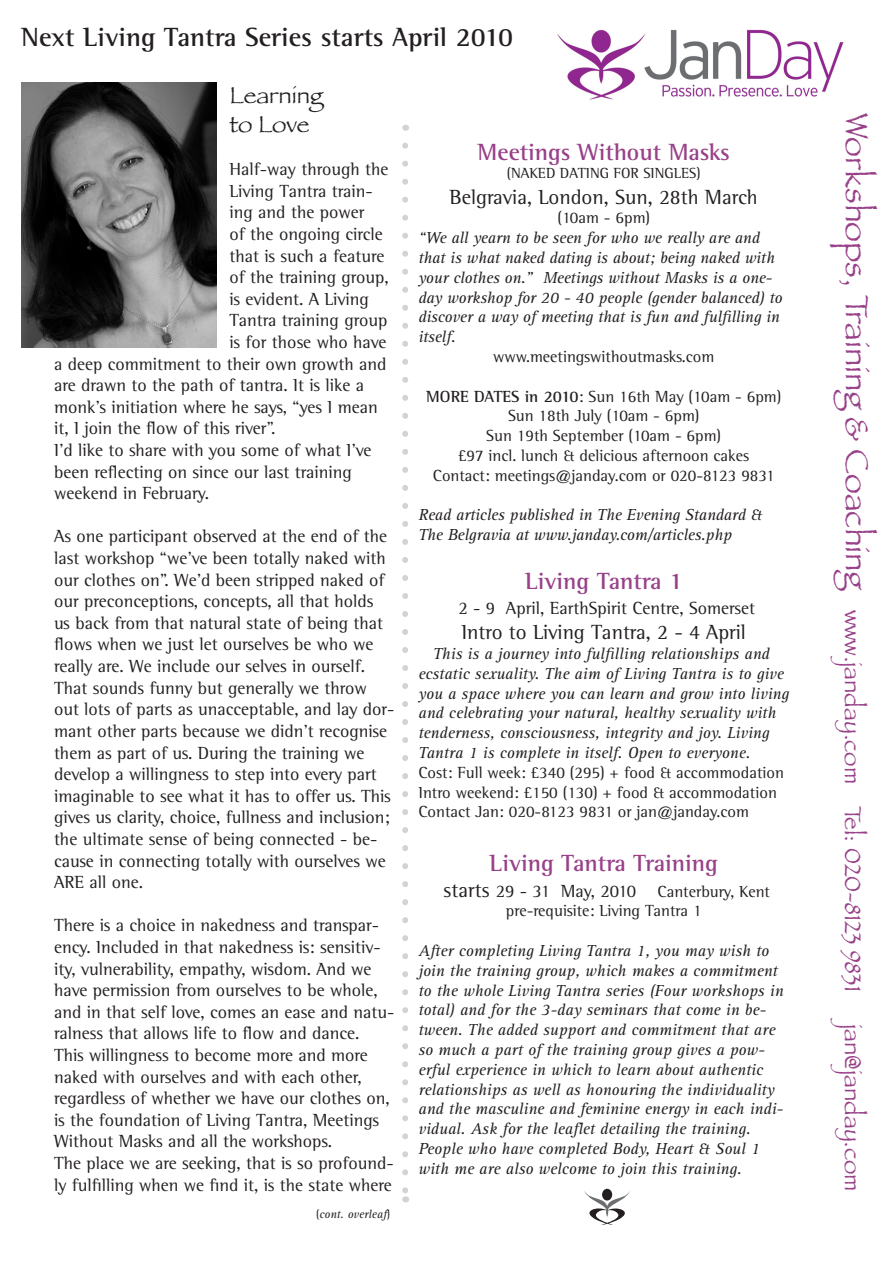
<style>
.page{position:relative;width:893px;height:1263px;background:#fff}
.page>*{position:absolute;margin:0;border:0;box-sizing:border-box;transform-origin:0 0}
.t1{font:33px "Papyrus";color:#984189}
.t2{font:700 27px "Rotis Semi Serif";color:#231f20}
.t3{font:700 24px "Rotis Semi Serif";color:#984189}
.t4{font:24px "Papyrus";color:#984189}
.t5{font:24px "Papyrus";color:#231f20}
.t6{font:21px "Rotis Semi Serif";color:#231f20}
.t7{font:18px/21.6px "Rotis Semi Serif";color:#231f20}
.t8{font:italic 16.5px/19.8px "Rotis Serif";color:#231f20}
.t9{font:16.5px "Rotis Semi Serif";color:#231f20}
.t10{font:15px "Rotis Semi Serif";color:#231f20}
.t11{font:italic 12px "Rotis Serif";color:#231f20}
.s1{font-family:"Rotis Semi Serif";font-style:normal}
.s2{font-weight:700}
.s3{font-size:21px}
.s4{font-size:18px}
</style>
<div class="page">
<img style="left:21px;top:82px;width:196px;height:265px">
<div style="left:602px;top:1189px;width:10px;height:11px;background:#231f20;border-radius:50%"></div>
<svg style="left:584px;top:1191px;width:46px;height:34px"></svg>
<img style="left:557px;top:29px;width:287px;height:71px">
<svg style="left:402px;top:146px;width:6px;height:1044px"></svg>
<p class="t2" style="left:21px;top:21px;width:494px">Next Living Tantra Series starts April 2010</p>
<p class="t5" style="left:230px;top:81px;width:95px">Learning</p>
<p class="t5" style="left:230px;top:110px;width:82px">to Love</p>
<p class="t7" style="left:230px;top:158px;width:160px">Half-way through the</p>
<p class="t7" style="left:230px;top:180px;width:145px">Living Tantra train-</p>
<p class="t7" style="left:230px;top:202px;width:136px">ing and the power</p>
<p class="t7" style="left:230px;top:223px;width:155px">of the ongoing circle</p>
<p class="t7" style="left:230px;top:245px;width:156px">that is such a feature</p>
<p class="t7" style="left:230px;top:266px;width:161px">of the training group,</p>
<p class="t7" style="left:230px;top:288px;width:141px">is evident. A Living</p>
<p class="t7" style="left:230px;top:310px;width:159px">Tantra training group</p>
<p class="t7" style="left:230px;top:331px;width:158px">is for those who have</p>
<p class="t7" style="left:54px;top:353px;width:334px">a deep commitment to their own growth and</p>
<p class="t7" style="left:54px;top:374px;width:312px">are drawn to the path of tantra. It is like a</p>
<p class="t7" style="left:54px;top:396px;width:325px">monk’s initiation where he says, “yes I mean</p>
<p class="t7" style="left:54px;top:418px;width:223px">it, I join the flow of this river”.</p>
<p class="t7" style="left:54px;top:439px;width:319px">I’d like to share with you some of what I’ve been reflecting on since our last training weekend in February.</p>
<p class="t7" style="left:54px;top:526px;width:342px">As one participant observed at the end of the last workshop “we’ve been totally naked with our clothes on”. We’d been stripped naked of our preconceptions, concepts, all that holds<br>us back from that natural state of being that flows when we just let ourselves be who we really are. We include our selves in ourself.<br>That sounds funny but generally we throw out lots of parts as unacceptable, and lay dor&shy;mant other parts because we didn’t recognise them as part of us. During the training we develop a willingness to step into every part imaginable to see what it has to offer us. This gives us clarity, choice, fullness and inclusion; the ultimate sense of being connected - be&shy;cause in connecting totally with ourselves we ARE all one.</p>
<p class="t7" style="left:54px;top:914px;width:342px">There is a choice in nakedness and transpar&shy;ency. Included in that nakedness is: sensitiv&shy;ity, vulnerability, empathy, wisdom. And we have permission from ourselves to be whole, and in that self love, comes an ease and natu&shy;ralness that allows life to flow and dance.</p>
<p class="t7" style="left:54px;top:1044px;width:337px">This willingness to become more and more naked with ourselves and with each other, regardless of whether we have our clothes on, is the foundation of Living Tantra, Meetings Without Masks and all the workshops.</p>
<p class="t7" style="left:54px;top:1152px;width:341px">The place we are seeking, that is so profound&shy;ly fulfilling when we find it, is the state where</p>
<p class="t11" style="left:316px;top:1207px;width:76px"><span class="s1">(</span>cont. overleaf<span class="s1">)</span></p>
<p class="t3" style="left:477px;top:138px;width:254px">Meetings Without Masks</p>
<p class="t10" style="left:507px;top:165px;width:195px">(NAKED DATING FOR SINGLES)</p>
<p class="t6" style="left:450px;top:184px;width:310px">Belgravia, London, Sun, 28th March</p>
<p class="t9" style="left:557px;top:208px;width:94px">(10am - 6pm)</p>
<p class="t8" style="left:418px;top:228px;width:366px">“We all yearn to be seen for who we really are and that is what naked dating is about; being naked with your clothes on.” Meetings without Masks is a one&shy;day workshop for 20 - 40 people (gender balanced) to discover a way of meeting that is fun and fulfilling in itself.</p>
<p class="t9" style="left:493px;top:347px;width:223px">www.meetingswithoutmasks.com</p>
<p class="t9" style="left:426px;top:386px;width:357px"><span class="s2">MORE DATES in 2010</span>: Sun 16th May (10am - 6pm)</p>
<p class="t9" style="left:508px;top:406px;width:193px">Sun 18th July (10am - 6pm)</p>
<p class="t9" style="left:486px;top:426px;width:236px">Sun 19th September (10am - 6pm)</p>
<p class="t9" style="left:458px;top:446px;width:293px">£97 incl. lunch &amp; delicious afternoon cakes</p>
<p class="t9" style="left:433px;top:466px;width:343px">Contact: meetings@janday.com or 020-8123 9831</p>
<p class="t8" style="left:418px;top:506px;width:345px">Read articles published in The Evening Standard &amp;<br>The Belgravia at www.janday.com/articles.php</p>
<p class="t3" style="left:525px;top:566px;width:159px">Living Tantra 1</p>
<p class="t7" style="left:459px;top:597px;width:298px">2 - 9 April, EarthSpirit Centre, Somerset</p>
<p class="t6" style="left:461px;top:620px;width:286px">Intro to Living Tantra, 2 - 4 April</p>
<p class="t8" style="left:418px;top:644px;width:372px;text-indent:15px">This is a journey into fulfilling relationships and ecstatic sexuality. The aim of Living Tantra is to give you a space where you can learn and grow into living and celebrating your natural, healthy sexuality with tenderness, consciousness, integrity and joy. Living Tantra 1 is complete in itself. Open to everyone.</p>
<p class="t9" style="left:418px;top:763px;width:367px">Cost: Full week: £340 (295) + food &amp; accommodation</p>
<p class="t9" style="left:418px;top:782px;width:360px">Intro weekend: £150 (130) + food &amp; accommodation</p>
<p class="t9" style="left:418px;top:802px;width:332px">Contact Jan: 020-8123 9831 or jan@janday.com</p>
<p class="t3" style="left:489px;top:849px;width:230px">Living Tantra Training</p>
<p class="t9" style="left:444px;top:881px;width:328px"><span class="s3">starts</span> <span class="s4">29 - 31 May, 2010</span> Canterbury, Kent</p>
<p class="t9" style="left:506px;top:901px;width:197px">pre-requisite: Living Tantra 1</p>
<p class="t8" style="left:418px;top:941px;width:367px">After completing Living Tantra 1, you may wish to join the training group, which makes a commitment to the whole Living Tantra series (Four workshops in total) and for the 3-day seminars that come in be&shy;tween. The added support and commitment that are so much a part of the training group gives a pow&shy;erful experience in which to learn about authentic relationships as well as honouring the individuality and the masculine and feminine energy in each indi&shy;vidual. Ask for the leaflet detailing the training.</p>
<p class="t8" style="left:418px;top:1139px;width:343px">People who have completed Body, Heart &amp; Soul 1 with me are also welcome to join this training.</p>
<p class="t1" style="left:877px;top:113px;width:481px;rotate:90deg">Workshops, Training &amp; Coaching</p>
<p class="t4" style="left:868px;top:609px;width:384px;rotate:90deg">www.janday.com Tel: 020-8123 9831</p>
<p class="t4" style="left:868px;top:1024px;width:169px;rotate:90deg">jan@janday.com</p>
</div>
